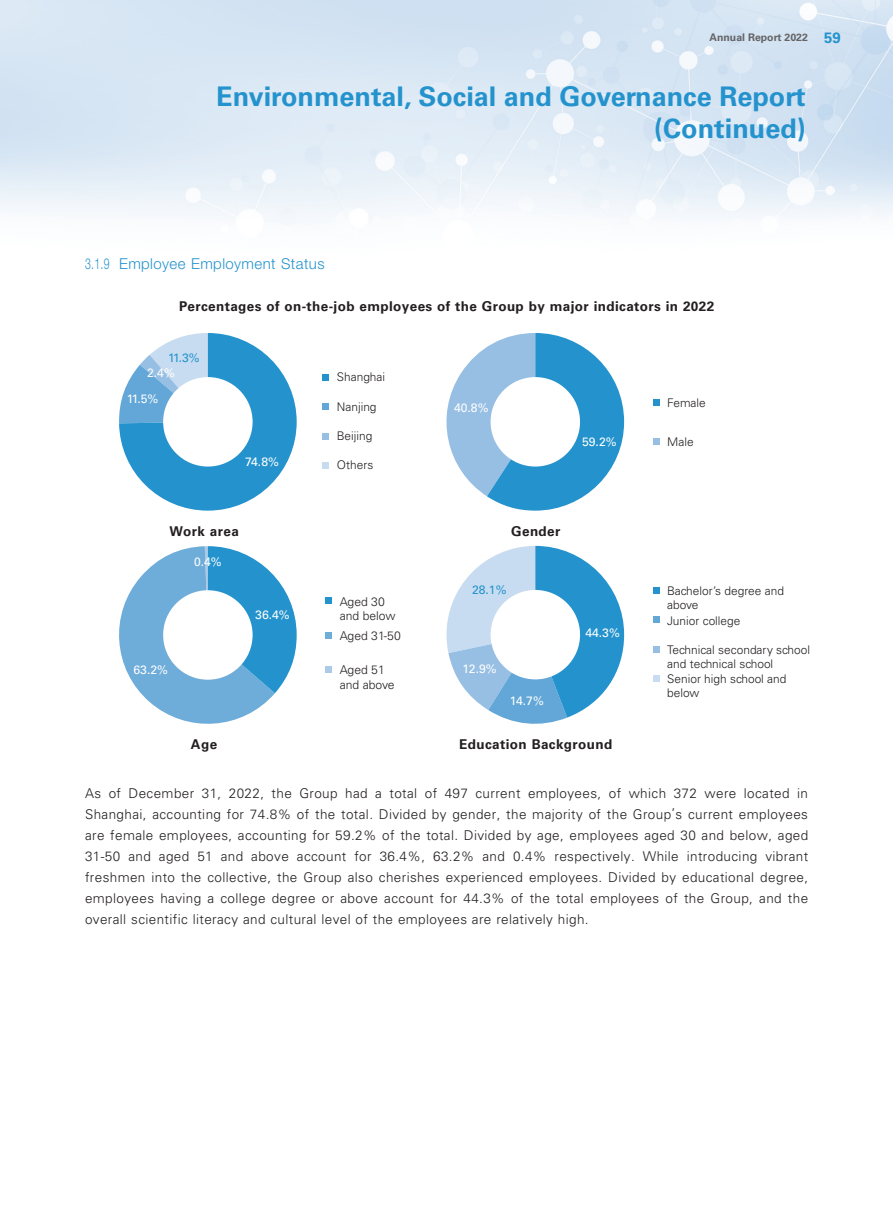
<style>
.page{position:relative;width:893px;height:1212px;background:#fff}
.page>*{position:absolute;margin:0;border:0;box-sizing:border-box;transform-origin:0 0}
.t1{font:700 27px/32.4px "Univers LT Std";color:#2493cd;text-align:right}
.t2{font:300 15px "Helvetica Neue LT Std";letter-spacing:.03em;color:#2493cd;scale:.7 1}
.t3{font:300 13.5px/21px "Univers LT Std";letter-spacing:.03em;color:#231f20;text-align:justify}
.t4{font:700 13.5px "Univers LT Std";letter-spacing:.03em;color:#231f20}
.t5{font:12.15px "Univers LT Std";color:#fff}
.t6{font:300 12.15px/14.5px "Univers LT Std";color:#231f20}
.t7{font:12.15px "Univers LT Std";color:#2493cd}
.t8{font:300 11.85px/14.5px "Univers LT Std";color:#231f20}
.t9{font:700 10.5px "Univers LT Std";color:#636366}
.s1{font-size:15px;color:#2493cd}
</style>
<div class="page">
<img style="left:0;top:0;width:893px;height:682px">
<svg style="left:119px;top:333px;width:178px;height:178px"></svg>
<div style="left:163px;top:377px;width:90px;height:89px;background:#fff;border-radius:50%"></div>
<div style="left:322px;top:374px;width:7px;height:7px;background:#2493cd"></div>
<div style="left:322px;top:433px;width:7px;height:6px;background:#97bfe3"></div>
<div style="left:322px;top:403px;width:7px;height:7px;background:#62a7d7"></div>
<div style="left:322px;top:462px;width:7px;height:7px;background:#c7dcf0"></div>
<svg style="left:446px;top:333px;width:178px;height:178px"></svg>
<div style="left:491px;top:377px;width:89px;height:89px;background:#fff;border-radius:50%"></div>
<svg style="left:653px;top:399px;width:6px;height:6px"></svg>
<svg style="left:653px;top:438px;width:6px;height:6px"></svg>
<svg style="left:119px;top:546px;width:178px;height:178px"></svg>
<div style="left:163px;top:590px;width:90px;height:90px;background:#fff;border-radius:50%"></div>
<div style="left:325px;top:598px;width:7px;height:6px;background:#2493cd"></div>
<div style="left:325px;top:632px;width:7px;height:7px;background:#6eacd9"></div>
<div style="left:325px;top:666px;width:7px;height:7px;background:#abcae8"></div>
<svg style="left:446px;top:546px;width:178px;height:178px"></svg>
<div style="left:491px;top:590px;width:89px;height:89px;background:#fff;border-radius:50%"></div>
<div style="left:653px;top:587px;width:6px;height:7px;background:#2493cd"></div>
<div style="left:653px;top:616px;width:6px;height:7px;background:#62a7d7"></div>
<svg style="left:653px;top:646px;width:6px;height:6px"></svg>
<div style="left:653px;top:675px;width:6px;height:7px;background:#c7dcf0"></div>
<p class="t9" style="left:709px;top:31px;width:133px">Annual Report 2022 <span class="s1">59</span></p>
<h1 class="t1" style="left:216px;top:80px;width:591px">Environmental, Social and Governance Report (Continued)</h1>
<p class="t2" style="left:85px;top:254px;width:344px">3.1.9 Employee Employment Status</p>
<p class="t4" style="left:179px;top:298px;width:537px">Percentages of on-the-job employees of the Group by major indicators in 2022</p>
<p class="t7" style="left:168px;top:350px;width:33px">11.3%</p>
<p class="t5" style="left:147px;top:366px;width:29px">2.4%</p>
<p class="t5" style="left:127px;top:392px;width:33px">11.5%</p>
<p class="t5" style="left:245px;top:454px;width:35px">74.8%</p>
<p class="t8" style="left:337px;top:370px;width:50px">Shanghai</p>
<p class="t8" style="left:337px;top:399px;width:41px">Nanjing</p>
<p class="t8" style="left:337px;top:428px;width:37px">Beijing</p>
<p class="t8" style="left:337px;top:458px;width:38px">Others</p>
<p class="t5" style="left:454px;top:401px;width:36px">40.8%</p>
<p class="t4" style="left:169px;top:523px;width:71px">Work area</p>
<p class="t4" style="left:511px;top:523px;width:51px">Gender</p>
<p class="t5" style="left:194px;top:554px;width:29px">0.4%</p>
<p class="t5" style="left:134px;top:663px;width:36px">63.2%</p>
<p class="t5" style="left:255px;top:607px;width:36px">36.4%</p>
<p class="t6" style="left:340px;top:594px;width:57px">Aged 30 and below</p>
<p class="t6" style="left:340px;top:628px;width:62px">Aged 31-50</p>
<p class="t6" style="left:340px;top:663px;width:56px">Aged 51 and above</p>
<p class="t7" style="left:472px;top:582px;width:36px">28.1%</p>
<p class="t5" style="left:462px;top:662px;width:36px">12.9%</p>
<p class="t5" style="left:510px;top:694px;width:36px">14.7%</p>
<p class="t5" style="left:582px;top:434px;width:36px">59.2%</p>
<p class="t5" style="left:585px;top:626px;width:36px">44.3%</p>
<p class="t8" style="left:667px;top:395px;width:40px">Female</p>
<p class="t8" style="left:667px;top:434px;width:28px">Male</p>
<p class="t8" style="left:667px;top:584px;width:118px">Bachelor’s degree and above<br>Junior college</p>
<p class="t8" style="left:667px;top:642px;width:144px">Technical secondary school and technical school<br>Senior high school and below</p>
<p class="t4" style="left:191px;top:736px;width:28px">Age</p>
<p class="t4" style="left:459px;top:736px;width:155px">Education Background</p>
<p class="t3" style="left:85px;top:782px;width:725px">As of December 31, 2022, the Group had a total of 497 current employees, of which 372 were located in Shanghai, accounting for 74.8% of the total. Divided by gender, the majority of the Group’s current employees are female employees, accounting for 59.2% of the total. Divided by age, employees aged 30 and below, aged 31-50 and aged 51 and above account for 36.4%, 63.2% and 0.4% respectively. While introducing vibrant freshmen into the collective, the Group also cherishes experienced employees. Divided by educational degree, employees having a college degree or above account for 44.3% of the total employees of the Group, and the overall scientific literacy and cultural level of the employees are relatively high.</p>
</div>
